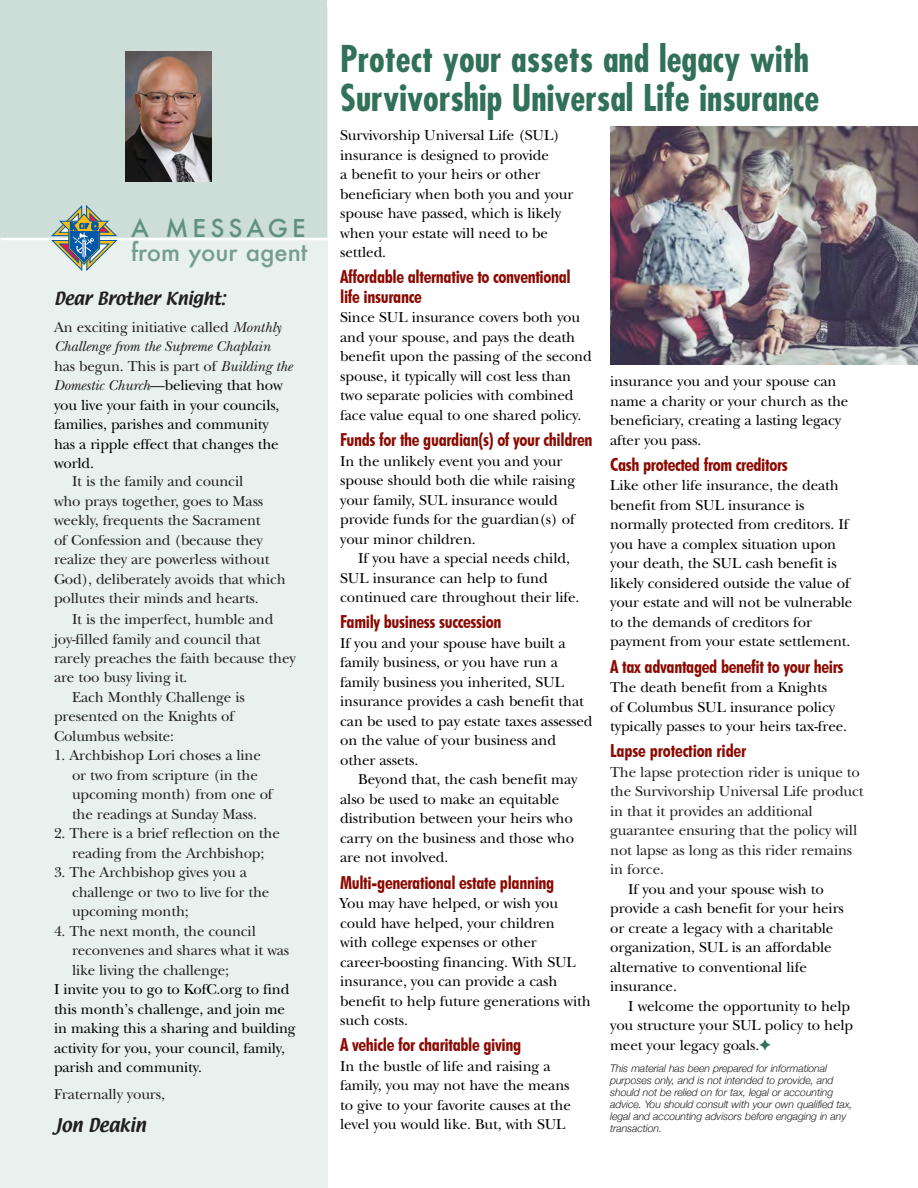
<style>
.page{position:relative;width:918px;height:1188px;background:#fff}
.page>*{position:absolute;margin:0;border:0;box-sizing:border-box;transform-origin:0 0}
.t1{font:700 condensed 36px/39px "Futura";color:#327159}
.t2{font:500 24px "Futura";color:#769e90}
.t3{font:500 24px "Futura";letter-spacing:.175em;color:#619080}
.t4{font:700 condensed 18px/19.5px "Futura BT";letter-spacing:-.02em;color:#8b0a02}
.t5{font:16.5px "Textile";letter-spacing:-.01em;color:#231f20}
.t6{font:15.75px "Textile";letter-spacing:-.01em;color:#231f20}
.t7{font:15px/19.5px "New Baskerville";letter-spacing:-.01em;color:#000}
.t8{font:15px/19.5px "New Baskerville";letter-spacing:-.01em;color:#231f20}
.t9{font:italic 300 10.5px/12px "Helvetica Neue";letter-spacing:-.01em;color:#231f20}
.s1{color:#231f20}
.s2{font-style:italic;color:#231f20}
.s3{color:#327159}
</style>
<div class="page">
<div style="left:0;top:8px;width:328px;height:1180px;background:#e8f1ee"></div>
<div style="left:0;top:0;width:327px;height:241px;background:#ccded7"></div>
<hr style="left:0;top:238px;width:329px;height:3px;background:#fff">
<svg style="left:49px;top:205px;width:68px;height:66px"></svg>
<img style="left:610px;top:126px;width:308px;height:238px">
<img style="left:125px;top:51px;width:87px;height:130px">
<h2 class="t3" style="left:131px;top:212px;width:176px">A MESSAGE</h2>
<h2 class="t2" style="left:131px;top:236px;width:178px">from your agent</h2>
<p class="t6" style="left:54px;top:288px;width:173px">Dear Brother Knight:</p>
<p class="t7" style="left:54px;top:317px;width:240px"><span class="s1">An exciting initiative called</span> <span class="s2">Monthly<br>Challenge from the Supreme Chaplain </span><span class="s1">has begun. This is part of</span> <span class="s2">Building the<br>Domestic Church</span><span class="s1">—</span>believing that how you live your faith in your councils, families, parishes and community has a ripple effect that changes the world.</p>
<p class="t8" style="left:54px;top:471px;width:233px;text-indent:18px">It is the family and council<br>who prays together, goes to Mass weekly, frequents the Sacrament<br>of Confession and (because they realize they are powerless without<br>God), deliberately avoids that which pollutes their minds and hearts.</p>
<p class="t8" style="left:72px;top:609px;width:203px">It is the imperfect, humble and</p>
<p class="t8" style="left:54px;top:629px;width:208px">joy-filled family and council that</p>
<p class="t8" style="left:54px;top:648px;width:243px">rarely preaches the faith because they</p>
<p class="t8" style="left:54px;top:668px;width:135px">are too busy living it.</p>
<p class="t8" style="left:72px;top:687px;width:174px">Each Monthly Challenge is</p>
<p class="t8" style="left:54px;top:707px;width:182px">presented on the Knights of</p>
<p class="t8" style="left:54px;top:726px;width:122px">Columbus website:</p>
<p class="t8" style="left:72px;top:746px;width:202px;text-indent:-18px">1. Archbishop Lori choses a line or two from scripture (in the upcoming month) from one of the readings at Sunday Mass.</p>
<p class="t8" style="left:54px;top:824px;width:227px;text-align:center">2. There is a brief reflection on the reading from the Archbishop;</p>
<p class="t8" style="left:72px;top:863px;width:199px;text-indent:-18px">3. The Archbishop gives you a challenge or two to live for the upcoming month;</p>
<p class="t8" style="left:72px;top:921px;width:219px;text-indent:-18px">4. The next month, the council reconvenes and shares what it was like living the challenge;</p>
<p class="t7" style="left:54px;top:980px;width:243px">I invite you to go to KofC.org to find this month’s challenge, and join me in making this a sharing and building activity for you, your council, family, parish and community.</p>
<p class="t8" style="left:54px;top:1084px;width:112px">Fraternally yours,</p>
<p class="t5" style="left:54px;top:1113px;width:93px">Jon Deakin</p>
<h1 class="t1" style="left:340px;top:39px;width:481px">Protect your assets and legacy with<br>Survivorship Universal Life insurance</h1>
<p class="t7" style="left:340px;top:126px;width:235px">Survivorship Universal Life (SUL) insurance is designed to provide<br>a benefit to your heirs or other beneficiary when both you and your spouse have passed, which is likely when your estate will need to be settled.</p>
<p class="t4" style="left:340px;top:267px;width:232px">Affordable alternative to conventional life insurance</p>
<p class="t7" style="left:340px;top:308px;width:253px">Since SUL insurance covers both you and your spouse, and pays the death benefit upon the passing of the second spouse, it typically will cost less than two separate policies with combined face value equal to one shared policy.</p>
<p class="t4" style="left:340px;top:430px;width:254px">Funds for the guardian(s) of your children</p>
<p class="t7" style="left:340px;top:451px;width:237px">In the unlikely event you and your spouse should both die while raising your family, SUL insurance would provide funds for the guardian(s) of your minor children.</p>
<p class="t7" style="left:340px;top:549px;width:241px;text-indent:18px">If you have a special needs child,<br>SUL insurance can help to fund continued care throughout their life.</p>
<p class="t4" style="left:340px;top:612px;width:163px">Family business succession</p>
<p class="t7" style="left:340px;top:633px;width:254px">If you and your spouse have built a family business, or you have run a family business you inherited, SUL insurance provides a cash benefit that can be used to pay estate taxes assessed on the value of your business and other assets.</p>
<p class="t7" style="left:340px;top:770px;width:239px;text-indent:18px">Beyond that, the cash benefit may also be used to make an equitable distribution between your heirs who carry on the business and those who are not involved.</p>
<p class="t4" style="left:340px;top:872px;width:216px">Multi-generational estate planning</p>
<p class="t7" style="left:340px;top:894px;width:252px">You may have helped, or wish you could have helped, your children<br>with college expenses or other career-boosting financing. With SUL insurance, you can provide a cash benefit to help future generations with such costs.</p>
<p class="t4" style="left:340px;top:1035px;width:183px">A vehicle for charitable giving</p>
<p class="t7" style="left:340px;top:1056px;width:232px">In the bustle of life and raising a family, you may not have the means to give to your favorite causes at the level you would like. But, with SUL</p>
<p class="t7" style="left:610px;top:372px;width:240px">insurance you and your spouse can name a charity or your church as the beneficiary, creating a lasting legacy after you pass.</p>
<p class="t4" style="left:610px;top:455px;width:179px">Cash protected from creditors</p>
<p class="t7" style="left:610px;top:476px;width:244px">Like other life insurance, the death benefit from SUL insurance is normally protected from creditors. If you have a complex situation upon your death, the SUL cash benefit is likely considered outside the value of your estate and will not be vulnerable to the demands of creditors for payment from your estate settlement.</p>
<p class="t4" style="left:610px;top:656px;width:235px">A tax advantaged benefit to your heirs</p>
<p class="t7" style="left:610px;top:678px;width:238px">The death benefit from a Knights<br>of Columbus SUL insurance policy typically passes to your heirs tax-free.</p>
<p class="t4" style="left:610px;top:741px;width:138px">Lapse protection rider</p>
<p class="t8" style="left:610px;top:762px;width:255px">The lapse protection rider is unique to the Survivorship Universal Life product in that it provides an additional guarantee ensuring that the policy will not lapse as long as this rider remains in force.</p>
<p class="t7" style="left:610px;top:879px;width:235px;text-indent:18px">If you and your spouse wish to provide a cash benefit for your heirs or create a legacy with a charitable organization, SUL is an affordable alternative to conventional life insurance.</p>
<p class="t7" style="left:610px;top:996px;width:245px;text-indent:18px">I welcome the opportunity to help you structure your SUL policy to help meet your legacy goals.<span class="s3">✦</span></p>
<p class="t9" style="left:610px;top:1062px;width:244px">This material has been prepared for informational purposes only, and is not intended to provide, and should not be relied on for tax, legal or accounting advice. You should consult with your own qualified tax, legal and accounting advisors before engaging in any transaction.</p>
</div>
